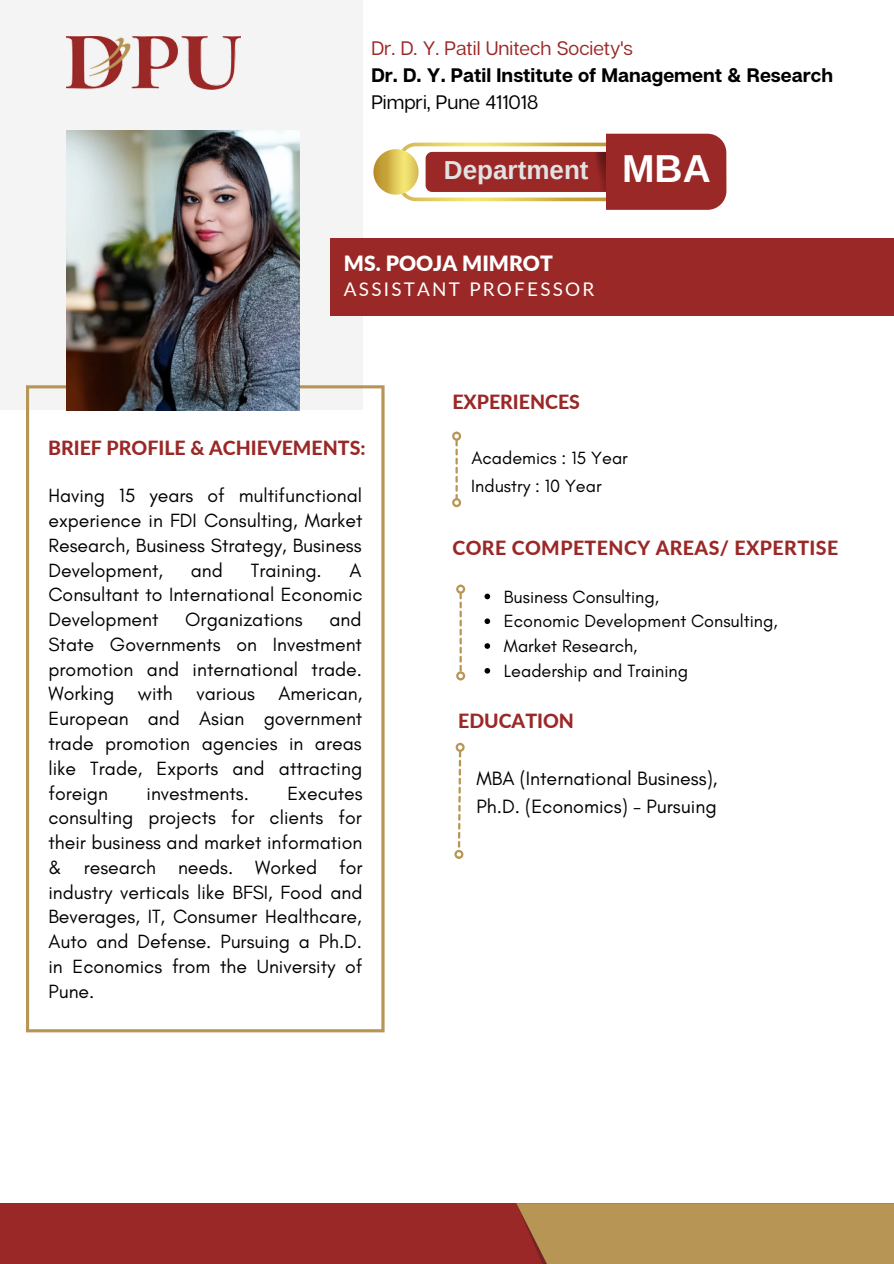
<style>
.page{position:relative;width:894px;height:1264px;background:#fff}
.page>*{position:absolute;margin:0;border:0;box-sizing:border-box;transform-origin:0 0}
.t1{font:700 39px "Arimo";color:#fff}
.t2{font:700 26.1px "Arimo";color:#e2e2e2}
.t3{font:900 21px "Lato";color:#fff}
.t4{font:19.65px "Glacial Indifference";color:#000}
.t5{font:19.5px/24.8px "Glacial Indifference";color:#000;text-align:justify}
.t6{font:800 19.5px "Lato";color:#9a2827}
.t7{font:700 19.5px "Articulat CF";color:#000}
.t8{font:800 19.5px "Lato";letter-spacing:.02em;color:#9a2827}
.t9{font:19.5px "Articulat CF";color:#9a2827}
.t10{font:19.5px "Articulat CF";color:#000}
.t11{font:18.9px "Lato";letter-spacing:.12em;color:#fff}
.t12{font:18px "Glacial Indifference";color:#000}
</style>
<div class="page">
<div style="left:0;top:0;width:362px;height:410px;background:#f4f4f4"></div>
<svg style="left:26px;top:385px;width:358px;height:647px"></svg>
<img style="left:66px;top:130px;width:233px;height:281px">
<svg style="left:455px;top:441px;width:2px;height:57px"></svg>
<div style="left:452px;top:431px;width:9px;height:10px;border:2px solid #b79655;border-radius:50%"></div>
<div style="left:452px;top:498px;width:9px;height:9px;border:2px solid #b79655;border-radius:50%"></div>
<svg style="left:459px;top:593px;width:2px;height:78px"></svg>
<div style="left:456px;top:584px;width:9px;height:9px;border:2px solid #b79655;border-radius:50%"></div>
<div style="left:456px;top:671px;width:9px;height:9px;border:2px solid #b79655;border-radius:50%"></div>
<div style="left:330px;top:238px;width:563px;height:77px;background:#9a2827"></div>
<div style="left:0;top:1203px;width:893px;height:60px;background:#9a2827"></div>
<img style="left:66px;top:36px;width:175px;height:53px">
<div style="left:516px;top:1203px;width:377px;height:60px;background:#b79655"></div>
<svg style="left:458px;top:752px;width:3px;height:95px"></svg>
<div style="left:455px;top:742px;width:9px;height:10px;border:2px solid #b79655;border-radius:50%"></div>
<div style="left:454px;top:849px;width:9px;height:9px;border:2px solid #b79655;border-radius:50%"></div>
<svg style="left:373px;top:134px;width:353px;height:76px"></svg>
<svg style="left:484px;top:593px;width:6px;height:6px"></svg>
<svg style="left:484px;top:618px;width:6px;height:6px"></svg>
<svg style="left:484px;top:643px;width:6px;height:6px"></svg>
<svg style="left:484px;top:668px;width:6px;height:5px"></svg>
<p class="t9" style="left:371px;top:36px;width:263px">Dr. D. Y. Patil Unitech Society's</p>
<p class="t7" style="left:371px;top:63px;width:463px">Dr. D. Y. Patil Institute of Management &amp; Research</p>
<p class="t10" style="left:371px;top:90px;width:168px">Pimpri, Pune 411018</p>
<p class="t2" style="left:444px;top:155px;width:146px">Department</p>
<p class="t1" style="left:622px;top:147px;width:90px">MBA</p>
<p class="t3" style="left:344px;top:250px;width:210px">MS. POOJA MIMROT</p>
<p class="t11" style="left:344px;top:278px;width:252px">ASSISTANT PROFESSOR</p>
<p class="t6" style="left:48px;top:435px;width:319px">BRIEF PROFILE &amp; ACHIEVEMENTS:</p>
<p class="t5" style="left:48px;top:483px;width:315px">Having 15 years of multifunctional experience in FDI Consulting, Market Research, Business Strategy, Business Development,</p>
<p class="t5" style="left:191px;top:557px;width:34px">and</p>
<p class="t5" style="left:251px;top:557px;width:72px">Training.</p>
<p class="t5" style="left:48px;top:557px;width:315px;text-indent:301px">A Consultant to International Economic Development</p>
<p class="t5" style="left:48px;top:607px;width:315px;text-indent:281px">and State Governments on Investment promotion and international trade.<br>Working with various American, European and Asian government trade promotion agencies in areas like Trade, Exports and attracting foreign</p>
<p class="t5" style="left:185px;top:607px;width:119px">Organizations</p>
<p class="t5" style="left:48px;top:780px;width:315px;text-indent:239px">Executes consulting projects for clients for their business and market information &amp; research needs. Worked for industry verticals like BFSI, Food and Beverages, IT, Consumer Healthcare, Auto and Defense. Pursuing a Ph.D. in Economics from the University of Pune.</p>
<p class="t5" style="left:146px;top:780px;width:104px">investments.</p>
<p class="t6" style="left:452px;top:390px;width:129px">EXPERIENCES</p>
<p class="t12" style="left:471px;top:447px;width:158px">Academics : 15 Year</p>
<p class="t12" style="left:471px;top:474px;width:132px">Industry : 10 Year</p>
<p class="t8" style="left:452px;top:536px;width:387px">CORE COMPETENCY AREAS/ EXPERTISE</p>
<p class="t12" style="left:503px;top:585px;width:156px">Business Consulting,</p>
<p class="t12" style="left:503px;top:610px;width:275px">Economic Development Consulting,</p>
<p class="t12" style="left:503px;top:635px;width:135px">Market Research,</p>
<p class="t12" style="left:503px;top:660px;width:186px">Leadership and Training</p>
<p class="t6" style="left:458px;top:709px;width:117px">EDUCATION</p>
<p class="t4" style="left:476px;top:766px;width:242px">MBA (International Business),</p>
<p class="t4" style="left:476px;top:794px;width:242px">Ph.D. (Economics) - Pursuing</p>
</div>
